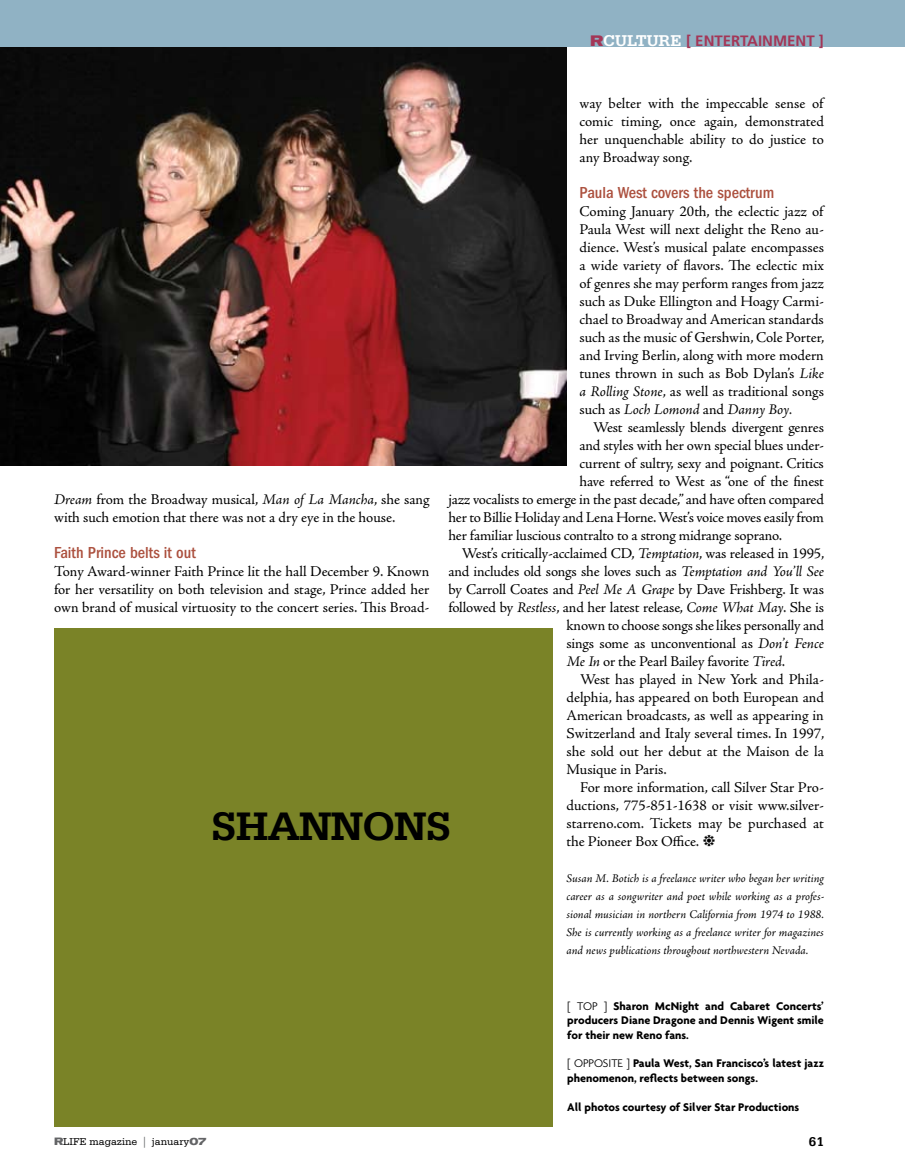
<style>
.page{position:relative;width:905px;height:1175px;background:#fff}
.page>*{position:absolute;margin:0;border:0;box-sizing:border-box;transform-origin:0 0}
.t1{font:700 42px "Serifa";letter-spacing:-.025em;color:#000}
.t2{font:500 condensed 16.5px "ITC Franklin Gothic Std";color:#ac513f}
.t3{font:15px/18px "Adobe Jenson Pro";letter-spacing:-.01em;color:#000;text-align:justify}
.t4{font:700 15px "Frutiger";color:#a33657}
.t5{font:700 13.5px "Serifa";color:#000}
.t6{font:italic 12px/18px "Adobe Jenson Pro";letter-spacing:-.005em;color:#000;text-align:justify}
.t7{font:700 12px/14.4px "Agenda";color:#000;text-align:justify}
.t8{font:10.5px "Serifa";color:#000}
.s1{font-family:"Akzidenz Grotesk BE";font-stretch:expanded}
.s2{font-family:"Serifa";font-size:16.5px;color:#fff}
.s3{font-style:italic}
.s4{font-weight:300}
.s5{font-family:"Akzidenz Grotesk BE";font-weight:700;font-stretch:expanded;color:#636466}
.s6{font-family:"Adobe Jenson Pro";color:#636466}
</style>
<div class="page">
<div style="left:0;top:0;width:904px;height:47px;background:#90b2c4"></div>
<div style="left:55px;top:628px;width:498px;height:498px;background:#7a8327"></div>
<img style="left:0;top:47px;width:566px;height:419px">
<p class="t4" style="left:590px;top:32px;width:235px"><span class="s1">R</span><span class="s2">CULTURE</span> [ ENTERTAINMENT ]</p>
<p class="t3" style="left:579px;top:95px;width:246px">way belter with the impeccable sense of comic timing, once again, demonstrated her unquenchable ability to do justice to any Broadway song.</p>
<p class="t2" style="left:579px;top:183px;width:196px">Paula West covers the spectrum</p>
<p class="t3" style="left:579px;top:203px;width:246px">Coming January 20th, the eclectic jazz of Paula West will next delight the Reno au&shy;dience. West’s musical palate encompasses a wide variety of flavors. The eclectic mix of genres she may perform ranges from jazz such as Duke Ellington and Hoagy Carmi&shy;chael to Broadway and American standards such as the music of Gershwin, Cole Porter, and Irving Berlin, along with more modern tunes thrown in such as Bob Dylan’s <span class="s3">Like a Rolling Stone</span>, as well as traditional songs such as <span class="s3">Loch Lomond</span> and <span class="s3">Danny Boy.</span></p>
<p class="t3" style="left:593px;top:419px;width:232px">West seamlessly blends divergent genres</p>
<p class="t3" style="left:579px;top:437px;width:246px">and styles with her own special blues under-</p>
<p class="t3" style="left:579px;top:455px;width:246px">current of sultry, sexy and poignant. Critics</p>
<p class="t3" style="left:579px;top:473px;width:246px">have referred to West as “one of the finest</p>
<p class="t3" style="left:448px;top:491px;width:377px">jazz vocalists to emerge in the past decade,” and have often compared</p>
<p class="t3" style="left:448px;top:509px;width:377px">her to Billie Holiday and Lena Horne. West’s voice moves easily from</p>
<p class="t3" style="left:448px;top:527px;width:335px">her familiar luscious contralto to a strong midrange soprano.</p>
<p class="t3" style="left:462px;top:545px;width:364px">West’s critically-acclaimed CD, <span class="s3">Temptation</span>, was released in 1995,</p>
<p class="t3" style="left:448px;top:563px;width:377px">and includes old songs she loves such as <span class="s3">Temptation and You’ll See</span></p>
<p class="t3" style="left:448px;top:581px;width:377px">by Carroll Coates and <span class="s3">Peel Me A Grape</span> by Dave Frishberg. It was</p>
<p class="t3" style="left:448px;top:599px;width:377px">followed by <span class="s3">Restless</span>, and her latest release, <span class="s3">Come What May</span>. She is</p>
<p class="t3" style="left:566px;top:617px;width:259px">known to choose songs she likes personally and</p>
<p class="t3" style="left:566px;top:635px;width:259px">sings some as unconventional as <span class="s3">Don’t Fence</span></p>
<p class="t3" style="left:566px;top:653px;width:220px"><span class="s3">Me In</span> or the Pearl Bailey favorite <span class="s3">Tired</span>.</p>
<p class="t3" style="left:580px;top:671px;width:245px">West has played in New York and Phila-</p>
<p class="t3" style="left:566px;top:689px;width:259px">delphia, has appeared on both European and</p>
<p class="t3" style="left:566px;top:707px;width:259px">American broadcasts, as well as appearing in</p>
<p class="t3" style="left:566px;top:725px;width:259px">Switzerland and Italy several times. In 1997,</p>
<p class="t3" style="left:566px;top:743px;width:259px">she sold out her debut at the Maison de la</p>
<p class="t3" style="left:566px;top:761px;width:102px">Musique in Paris.</p>
<p class="t3" style="left:580px;top:779px;width:245px">For more information, call Silver Star Pro-</p>
<p class="t3" style="left:566px;top:797px;width:259px">ductions, 775-851-1638 or visit www.silver-</p>
<p class="t3" style="left:566px;top:815px;width:259px">starreno.com. Tickets may be purchased at</p>
<p class="t3" style="left:566px;top:833px;width:134px">the Pioneer Box Office.</p>
<p class="t6" style="left:566px;top:870px;width:259px">Susan M. Botich is a freelance writer who began her writing career as a songwriter and poet while working as a profes&shy;sional musician in northern California from 1974 to 1988.<br>She is currently working as a freelance writer for magazines and news publications throughout northwestern Nevada.</p>
<p class="t3" style="left:54px;top:491px;width:377px"><span class="s3">Dream</span> from the Broadway musical, <span class="s3">Man of La Mancha</span>, she sang with such emotion that there was not a dry eye in the house.</p>
<p class="t2" style="left:54px;top:543px;width:143px">Faith Prince belts it out</p>
<p class="t3" style="left:54px;top:563px;width:377px">Tony Award-winner Faith Prince lit the hall December 9. Known for her versatility on both television and stage, Prince added her own brand of musical virtuosity to the concert series. This Broad-</p>
<h1 class="t1" style="left:211px;top:801px;width:242px">SHANNONS</h1>
<p class="t7" style="left:567px;top:998px;width:258px"><span class="s4">[ TOP ]</span> Sharon McNight and Cabaret Concerts’ producers Diane Dragone and Dennis Wigent smile for their new Reno fans.</p>
<p class="t7" style="left:567px;top:1056px;width:258px"><span class="s4">[ OPPOSITE ]</span> Paula West, San Francisco’s latest jazz phenomenon, reflects between songs.</p>
<p class="t7" style="left:567px;top:1099px;width:233px">All photos courtesy of Silver Star Productions</p>
<p class="t8" style="left:54px;top:1136px;width:154px"><span class="s5">R</span>LIFE magazine <span class="s6">|</span> january<span class="s5">07</span></p>
<p class="t5" style="left:808px;top:1134px;width:17px">61</p>
</div>
